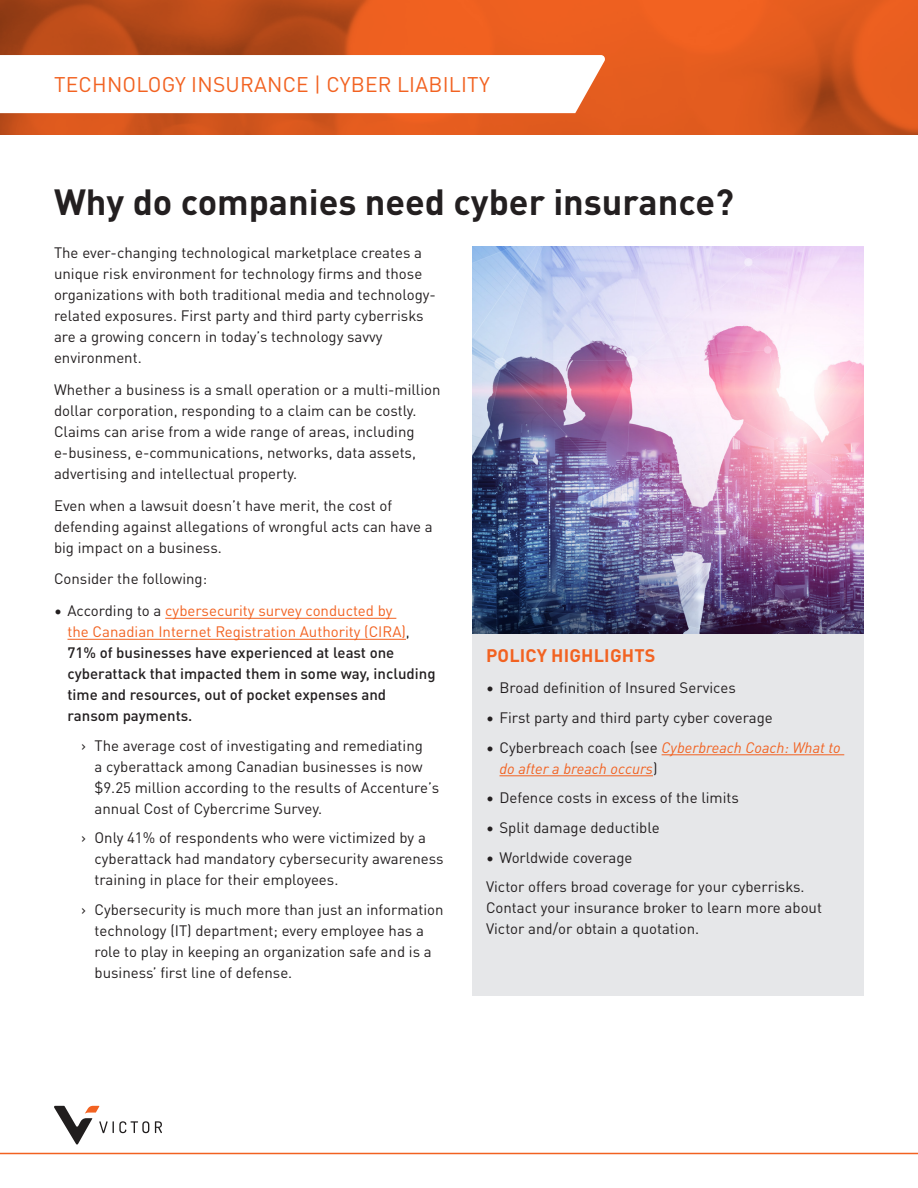
<style>
.page{position:relative;width:918px;height:1188px;background:#fff}
.page>*{position:absolute;margin:0;border:0;box-sizing:border-box;transform-origin:0 0}
.Page_Title_24_30{font:700 36px "DINOT";color:#231f20}
.Sub-nomenclature_14{font:21px "DINOT";letter-spacing:.01em;color:#f26221}
.Sidebar_Headline_12{font:700 18px "DINOT";letter-spacing:.01em;color:#f26221}
.Body_Text_10_14{font:15px/21px "DINOT";color:#231f20}
.t1{font:500 15px/21px "DINOT";color:#231f20}
.t2{font:italic 15px/21px "DINOT";color:#f26221}
.s1{font-weight:400}
.s2{font-weight:400;color:#f26221}
.s3{font-style:normal;color:#231f20}
</style>
<div class="page">
<svg style="left:0;top:0;width:918px;height:135px;background:#d6571d"></svg>
<svg style="left:0;top:55px;width:606px;height:58px"></svg>
<hr style="left:0;top:1153px;width:918px;height:1px;background:#f26221">
<svg style="left:155px;top:1121px;width:7px;height:12px"></svg>
<svg style="left:54px;top:1106px;width:95px;height:39px"></svg>
<hr style="left:165px;top:618px;width:231px;height:1px;background:#f26221">
<hr style="left:68px;top:639px;width:338px;height:1px;background:#f26221">
<img style="left:472px;top:246px;width:392px;height:388px">
<div style="left:472px;top:634px;width:392px;height:362px;background:#e6e7e9"></div>
<hr style="left:662px;top:754px;width:182px;height:1px;background:#f26221">
<hr style="left:500px;top:775px;width:153px;height:1px;background:#f26221">
<p class="Sub-nomenclature_14" style="left:54px;top:68px;width:437px">TECHNOLOGY INSURANCE | CYBER LIABILITY</p>
<p class="Page_Title_24_30" style="left:54px;top:174px;width:681px">Why do companies need cyber insurance?</p>
<p class="Body_Text_10_14" style="left:54px;top:241px;width:383px">The ever-changing technological marketplace creates a unique risk environment for technology firms and those organizations with both traditional media and technology&shy;related exposures. First party and third party cyberrisks are a growing concern in today’s technology savvy environment.</p>
<p class="Body_Text_10_14" style="left:54px;top:378px;width:388px">Whether a business is a small operation or a multi-million dollar corporation, responding to a claim can be costly.<br>Claims can arise from a wide range of areas, including e-business, e-communications, networks, data assets, advertising and intellectual property.</p>
<p class="Body_Text_10_14" style="left:54px;top:493px;width:380px">Even when a lawsuit doesn’t have merit, the cost of defending against allegations of wrongful acts can have a big impact on a business.</p>
<p class="Body_Text_10_14" style="left:54px;top:567px;width:155px">Consider the following:</p>
<p class="t1" style="left:68px;top:599px;width:370px;text-indent:-14px"><span class="s1">• According to a</span> <span class="s2">cybersecurity survey conducted by<br>the Canadian Internet Registration Authority (CIRA)</span><span class="s1">, </span>71% of businesses have experienced at least one cyberattack that impacted them in some way, including time and resources, out of pocket expenses and ransom payments.</p>
<p class="Body_Text_10_14" style="left:94px;top:734px;width:346px;text-indent:-14px">› The average cost of investigating and remediating<br>a cyberattack among Canadian businesses is now $9.25 million according to the results of Accenture’s annual Cost of Cybercrime Survey.</p>
<p class="Body_Text_10_14" style="left:94px;top:826px;width:351px;text-indent:-14px">› Only 41% of respondents who were victimized by a cyberattack had mandatory cybersecurity awareness training in place for their employees.</p>
<p class="Body_Text_10_14" style="left:94px;top:898px;width:351px;text-indent:-14px">› Cybersecurity is much more than just an information technology (IT) department; every employee has a role to play in keeping an organization safe and is a business’ first line of defense.</p>
<p class="Sidebar_Headline_12" style="left:486px;top:641px;width:171px">POLICY HIGHLIGHTS</p>
<p class="Body_Text_10_14" style="left:486px;top:676px;width:251px">• Broad definition of Insured Services</p>
<p class="Body_Text_10_14" style="left:486px;top:706px;width:288px">• First party and third party cyber coverage</p>
<p class="t2" style="left:500px;top:736px;width:343px;text-indent:-14px"><span class="s3">• Cyberbreach coach (see</span> Cyberbreach Coach: What to do after a breach occurs<span class="s3">)</span></p>
<p class="Body_Text_10_14" style="left:486px;top:786px;width:254px">• Defence costs in excess of the limits</p>
<p class="Body_Text_10_14" style="left:486px;top:816px;width:175px">• Split damage deductible</p>
<p class="Body_Text_10_14" style="left:486px;top:845px;width:148px">• Worldwide coverage</p>
<p class="Body_Text_10_14" style="left:486px;top:875px;width:338px">Victor offers broad coverage for your cyberrisks.<br>Contact your insurance broker to learn more about<br>Victor and/or obtain a quotation.</p>
</div>
